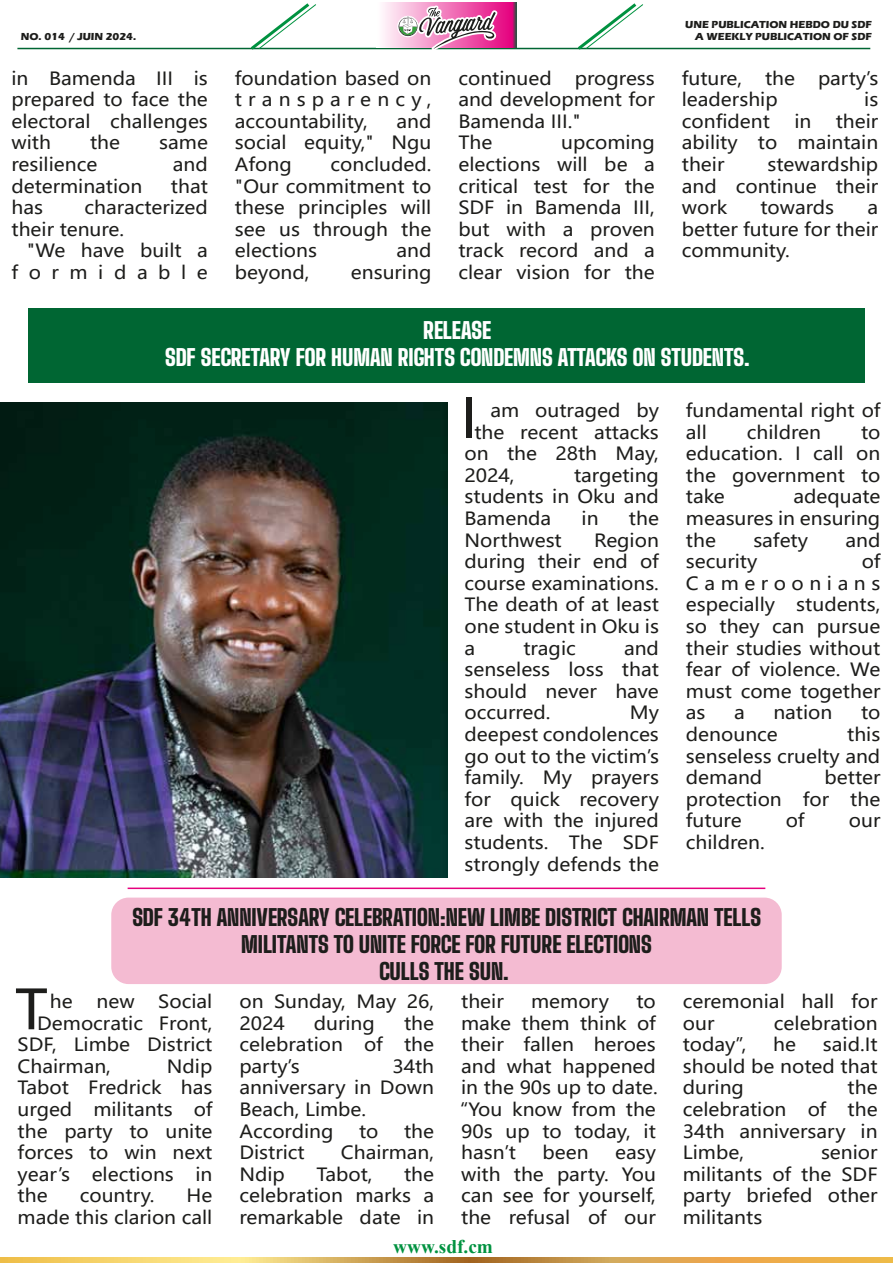
<style>
.page{position:relative;width:893px;height:1263px;background:#fff}
.page>*{position:absolute;margin:0;border:0;box-sizing:border-box;transform-origin:0 0}
.t1{font:900 22.5px/27px "Big Shoulders Display";letter-spacing:-.01em;color:#1d1d1b;text-align:center}
.t2{font:900 22.5px/27px "Big Shoulders Display";letter-spacing:-.02em;color:#fff;text-align:center}
.t3{font:700 19.35px "Times New Roman";color:#009240}
.t4{font:18px/21.6px "Microsoft Ya Hei UI";color:#1d1d1b;text-align:justify;scale:1.07 1}
.t5{font:18px/21.6px "Microsoft Ya Hei UI";letter-spacing:.545em;color:#1d1d1b;text-align:right;scale:1.07 1}
.t6{font:700 10.5px "Eras ITC";color:#1d1d1b}
</style>
<div class="page">
<div style="left:28px;top:308px;width:837px;height:74px;background:#063"></div>
<div style="left:111px;top:897px;width:671px;height:87px;background:#f4bbd2;border-radius:17px"></div>
<hr style="left:17px;top:48px;width:853px;height:1px;background:#063">
<svg style="left:383px;top:3px;width:133px;height:44px"></svg>
<svg style="left:397px;top:6px;width:101px;height:44px"></svg>
<svg style="left:247px;top:3px;width:70px;height:47px"></svg>
<svg style="left:574px;top:3px;width:70px;height:47px"></svg>
<svg style="left:1px;top:1258px;width:892px;height:5px"></svg>
<hr style="left:128px;top:887px;width:637px;height:2px;background:#e6007e">
<img style="left:0;top:402px;width:448px;height:476px">
<div style="left:466px;top:397px;width:5px;height:41px;background:#1d1d1b"></div>
<svg style="left:16px;top:988px;width:31px;height:41px"></svg>
<p class="t6" style="left:685px;top:18px;width:188px">UNE PUBLICATION HEBDO DU SDF</p>
<p class="t6" style="left:21px;top:31px;width:117px">NO. 014 / JUIN 2024.</p>
<p class="t6" style="left:695px;top:31px;width:178px">A WEEKLY PUBLICATION OF SDF</p>
<p class="t4" style="left:11px;top:67px;width:185px">in Bamenda III is prepared to face the electoral challenges with</p>
<p class="t4" style="left:90px;top:131px;width:30px">the</p>
<p class="t4" style="left:159px;top:131px;width:47px">same</p>
<p class="t4" style="left:11px;top:153px;width:82px">resilience</p>
<p class="t4" style="left:173px;top:153px;width:34px">and</p>
<p class="t4" style="left:11px;top:175px;width:124px">determination</p>
<p class="t4" style="left:171px;top:175px;width:36px">that</p>
<p class="t4" style="left:11px;top:196px;width:31px">has</p>
<p class="t4" style="left:11px;top:196px;width:185px;text-indent:73px">characterized their tenure.</p>
<p class="t5" style="left:11px;top:239px;width:185px">"We have built a formidable</p>
<p class="t4" style="left:235px;top:67px;width:185px">foundation based on transparency, accountability,</p>
<p class="t4" style="left:235px;top:110px;width:185px;text-indent:162px">and social equity," Ngu Afong</p>
<p class="t4" style="left:235px;top:153px;width:185px;text-indent:96px">concluded. "Our commitment to these principles will see us through the elections</p>
<p class="t4" style="left:396px;top:239px;width:34px">and</p>
<p class="t4" style="left:235px;top:261px;width:71px">beyond,</p>
<p class="t4" style="left:351px;top:261px;width:77px">ensuring</p>
<p class="t4" style="left:458px;top:67px;width:89px">continued</p>
<p class="t4" style="left:458px;top:67px;width:185px;text-align:left;text-indent:116px">progress and development for<br>Bamenda III."<br>The</p>
<p class="t4" style="left:458px;top:131px;width:185px;text-indent:103px">upcoming elections will be a critical test for the SDF in Bamenda III, but with a proven track record and a clear vision for the</p>
<p class="t4" style="left:682px;top:67px;width:58px">future,</p>
<p class="t4" style="left:765px;top:67px;width:30px">the</p>
<p class="t4" style="left:818px;top:67px;width:58px">party’s</p>
<p class="t4" style="left:682px;top:88px;width:91px">leadership</p>
<p class="t4" style="left:864px;top:88px;width:15px">is</p>
<p class="t4" style="left:682px;top:110px;width:84px">confident</p>
<p class="t4" style="left:794px;top:110px;width:17px">in</p>
<p class="t4" style="left:682px;top:110px;width:185px;text-indent:154px">their ability to maintain their</p>
<p class="t4" style="left:682px;top:153px;width:185px;text-indent:86px">stewardship and continue their work</p>
<p class="t4" style="left:761px;top:196px;width:70px">towards</p>
<p class="t4" style="left:682px;top:196px;width:185px;text-indent:186px">a better future for their community.</p>
<p class="t2" style="left:165px;top:316px;width:586px">RELEASE<br>SDF SECRETARY FOR HUMAN RIGHTS CONDEMNS ATTACKS ON STUDENTS.</p>
<p class="t4" style="left:490px;top:399px;width:159px">am outraged by</p>
<p class="t4" style="left:474px;top:421px;width:174px">the recent attacks</p>
<p class="t4" style="left:464px;top:442px;width:183px">on the 28th May,</p>
<p class="t4" style="left:464px;top:464px;width:48px">2024,</p>
<p class="t4" style="left:464px;top:464px;width:183px;text-indent:109px">targeting students in Oku and Bamenda</p>
<p class="t4" style="left:582px;top:507px;width:17px">in</p>
<p class="t4" style="left:629px;top:507px;width:30px">the</p>
<p class="t4" style="left:464px;top:529px;width:92px">Northwest</p>
<p class="t4" style="left:464px;top:529px;width:183px;text-indent:130px">Region during their end of course examinations.<br>The death of at least one student in Oku is a</p>
<p class="t4" style="left:464px;top:637px;width:183px;text-indent:159px">and senseless loss that should never have occurred.</p>
<p class="t4" style="left:523px;top:637px;width:51px">tragic</p>
<p class="t4" style="left:464px;top:701px;width:183px;text-indent:165px">My deepest condolences go out to the victim’s family. My prayers for quick recovery are with the injured students. The SDF strongly defends the</p>
<p class="t4" style="left:686px;top:399px;width:183px">fundamental right of all</p>
<p class="t4" style="left:747px;top:421px;width:71px">children</p>
<p class="t4" style="left:686px;top:421px;width:183px;text-indent:175px">to education. I call on the government to take</p>
<p class="t4" style="left:686px;top:485px;width:183px;text-indent:107px">adequate measures in ensuring the</p>
<p class="t4" style="left:753px;top:529px;width:53px">safety</p>
<p class="t4" style="left:845px;top:529px;width:34px">and</p>
<p class="t4" style="left:686px;top:550px;width:68px">security</p>
<p class="t4" style="left:686px;top:550px;width:183px;text-indent:176px">of Cameroonians especially students, so they can pursue their studies without fear of violence. We must come together as</p>
<p class="t4" style="left:734px;top:701px;width:11px">a</p>
<p class="t4" style="left:773px;top:701px;width:57px">nation</p>
<p class="t4" style="left:861px;top:701px;width:20px">to</p>
<p class="t4" style="left:686px;top:723px;width:87px">denounce</p>
<p class="t4" style="left:686px;top:723px;width:183px;text-indent:161px">this senseless cruelty and demand</p>
<p class="t4" style="left:686px;top:766px;width:183px;text-indent:139px">better protection for the future</p>
<p class="t4" style="left:786px;top:809px;width:19px">of</p>
<p class="t4" style="left:849px;top:809px;width:31px">our</p>
<p class="t4" style="left:686px;top:831px;width:75px">children.</p>
<p class="t1" style="left:132px;top:903px;width:631px">SDF 34TH ANNIVERSARY CELEBRATION:NEW LIMBE DISTRICT CHAIRMAN TELLS<br>MILITANTS TO UNITE FORCE FOR FUTURE ELECTIONS<br>CULLS THE SUN.</p>
<p class="t4" style="left:50px;top:990px;width:23px">he</p>
<p class="t4" style="left:96px;top:990px;width:37px">new</p>
<p class="t4" style="left:158px;top:990px;width:52px">Social</p>
<p class="t4" style="left:37px;top:1012px;width:165px">Democratic Front,</p>
<p class="t4" style="left:18px;top:1033px;width:183px">SDF, Limbe District</p>
<p class="t4" style="left:18px;top:1055px;width:89px">Chairman,</p>
<p class="t4" style="left:18px;top:1055px;width:184px;text-indent:149px">Ndip Tabot Fredrick has urged militants of the party to unite forces to win next year’s elections in the</p>
<p class="t4" style="left:18px;top:1184px;width:183px;text-align:right">He<br>made this clarion call</p>
<p class="t4" style="left:80px;top:1184px;width:71px">country.</p>
<p class="t4" style="left:239px;top:990px;width:183px">on Sunday, May 26,<br>2024</p>
<p class="t4" style="left:239px;top:1012px;width:183px;text-indent:165px">the celebration of the party’s</p>
<p class="t4" style="left:314px;top:1012px;width:59px">during</p>
<p class="t4" style="left:239px;top:1055px;width:183px;text-align:left;text-indent:153px">34th anniversary in Down<br>Beach, Limbe.<br>According</p>
<p class="t4" style="left:359px;top:1120px;width:20px">to</p>
<p class="t4" style="left:404px;top:1120px;width:30px">the</p>
<p class="t4" style="left:239px;top:1141px;width:63px">District</p>
<p class="t4" style="left:341px;top:1141px;width:89px">Chairman,</p>
<p class="t4" style="left:239px;top:1163px;width:44px">Ndip</p>
<p class="t4" style="left:316px;top:1163px;width:54px">Tabot,</p>
<p class="t4" style="left:239px;top:1163px;width:184px;text-indent:165px">the celebration marks a remarkable date in</p>
<p class="t4" style="left:461px;top:990px;width:41px">their</p>
<p class="t4" style="left:531px;top:990px;width:74px">memory</p>
<p class="t4" style="left:461px;top:990px;width:185px;text-indent:175px">to make them think of their fallen heroes and what happened in the 90s up to date. “You know from the 90s up to today, it hasn’t</p>
<p class="t4" style="left:543px;top:1141px;width:45px">been</p>
<p class="t4" style="left:461px;top:1141px;width:184px;text-indent:154px">easy with the party. You can see for yourself, the refusal of our</p>
<p class="t3" style="left:393px;top:1232px;width:101px">www.sdf.cm</p>
<p class="t4" style="left:683px;top:990px;width:183px">ceremonial hall for our</p>
<p class="t4" style="left:774px;top:1012px;width:98px">celebration</p>
<p class="t4" style="left:683px;top:1033px;width:61px">today”,</p>
<p class="t4" style="left:773px;top:1033px;width:23px">he</p>
<p class="t4" style="left:683px;top:1033px;width:184px;text-indent:140px">said.It should be noted that during</p>
<p class="t4" style="left:683px;top:1076px;width:183px;text-indent:165px">the celebration of the 34th anniversary in Limbe,</p>
<p class="t4" style="left:683px;top:1141px;width:184px;text-indent:138px">senior militants of the SDF party briefed other militants</p>
</div>
